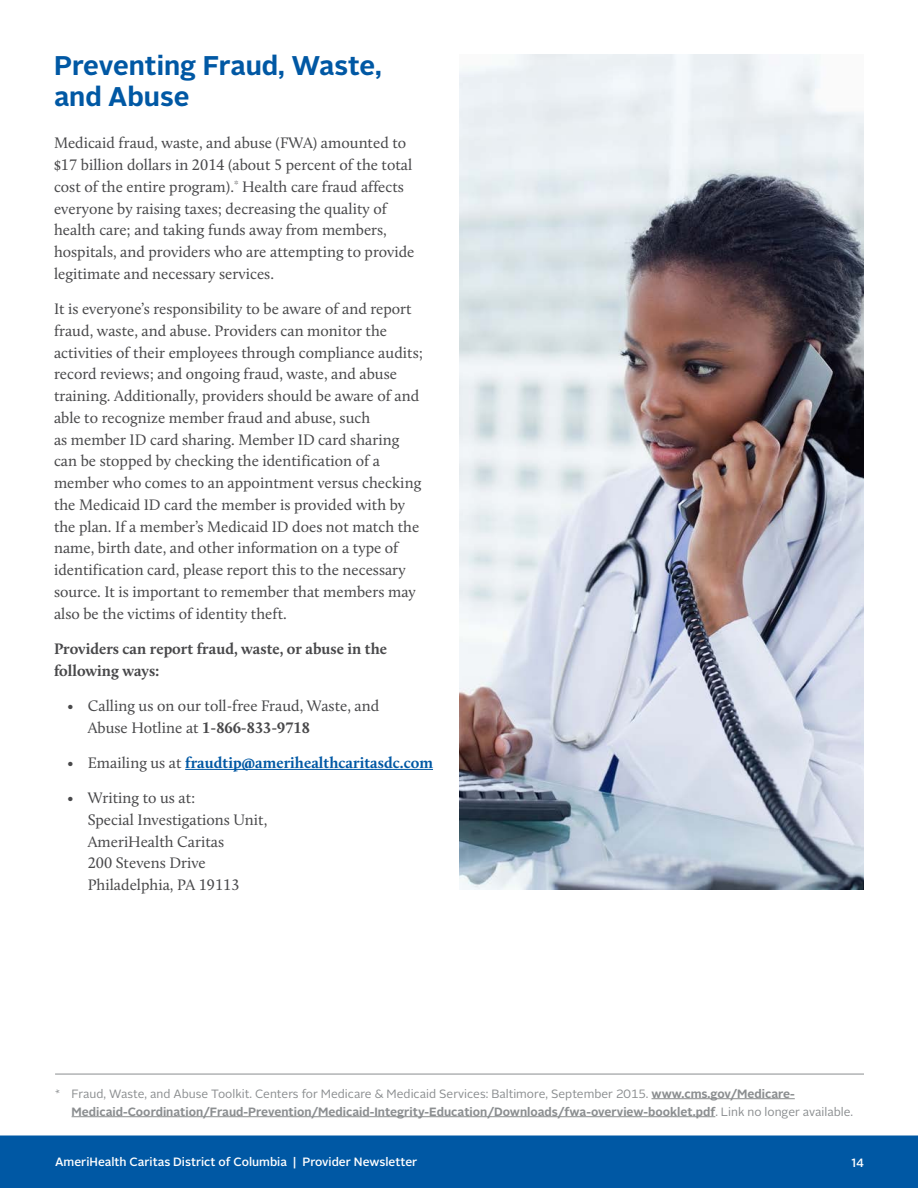
<style>
.page{position:relative;width:918px;height:1188px;background:#fff}
.page>*{position:absolute;margin:0;border:0;box-sizing:border-box;transform-origin:0 0}
.t1{font:700 27px/31.5px "Alright Sans";color:#0058a4}
.t2{font:15.75px/21.8px "Calluna";color:#48484a}
.t3{font:700 15.75px/21.8px "Calluna";color:#48484a}
.t4{font:700 15.75px "Calluna";color:#0058a4}
.t5{font:700 12px/18px "Alright Sans";color:#8b8e90}
.t6{font:500 12px "Alright Sans";color:#fff}
.s1{font-weight:700}
.s2{font-weight:400;color:#48484a}
.s3{font-weight:400}
</style>
<div class="page">
<img style="left:459px;top:54px;width:405px;height:835px">
<hr style="left:185px;top:769px;width:248px;height:1px;background:#0058a4">
<hr style="left:652px;top:1098px;width:143px;height:1px;background:#8b8e90">
<hr style="left:72px;top:1116px;width:643px;height:1px;background:#8b8e90">
<hr style="left:55px;top:1074px;width:809px;height:1px;background:#8b8e90">
<div style="left:0;top:1136px;width:918px;height:52px;background:#0058a4"></div>
<h1 class="t1" style="left:54px;top:50px;width:329px">Preventing Fraud, Waste, and Abuse</h1>
<p class="t2" style="left:54px;top:132px;width:362px">Medicaid fraud, waste, and abuse (FWA) amounted to $17 billion dollars in 2014 (about 5 percent of the total cost of the entire program).<sup>*</sup> Health care fraud affects everyone by raising taxes; decreasing the quality of health care; and taking funds away from members, hospitals, and providers who are attempting to provide legitimate and necessary services.</p>
<p class="t2" style="left:54px;top:298px;width:371px">It is everyone’s responsibility to be aware of and report fraud, waste, and abuse. Providers can monitor the activities of their employees through compliance audits; record reviews; and ongoing fraud, waste, and abuse training. Additionally, providers should be aware of and able to recognize member fraud and abuse, such<br>as member ID card sharing. Member ID card sharing can be stopped by checking the identification of a member who comes to an appointment versus checking the Medicaid ID card the member is provided with by the plan. If a member’s Medicaid ID does not match the name, birth date, and other information on a type of identification card, please report this to the necessary source. It is important to remember that members may also be the victims of identity theft.</p>
<p class="t3" style="left:54px;top:637px;width:335px">Providers can report fraud, waste, or abuse in the following ways:</p>
<p class="t2" style="left:88px;top:695px;width:293px;text-indent:-20px">• Calling us on our toll-free Fraud, Waste, and<br>Abuse Hotline at <span class="s1">1-866-833-9718</span></p>
<p class="t4" style="left:68px;top:753px;width:367px"><span class="s2">• Emailing us at</span> fraudtip@amerihealthcaritasdc.com</p>
<p class="t2" style="left:88px;top:787px;width:181px;text-indent:-20px">• Writing to us at:<br>Special Investigations Unit,<br>AmeriHealth Caritas<br>200 Stevens Drive<br>Philadelphia, PA 19113</p>
<p class="t5" style="left:72px;top:1084px;width:783px;text-indent:-16px"><span class="s3">* Fraud, Waste, and Abuse Toolkit. Centers for Medicare &amp; Medicaid Services: Baltimore, September 2015.</span> www.cms.gov/Medicare-<br>Medicaid-Coordination/Fraud-Prevention/Medicaid-Integrity-Education/Downloads/fwa-overview-booklet.pdf<span class="s3">. Link no longer available.</span></p>
<p class="t6" style="left:55px;top:1154px;width:364px">AmeriHealth Caritas District of Columbia | Provider Newsletter</p>
<p class="t6" style="left:851px;top:1154px;width:14px">14</p>
</div>
